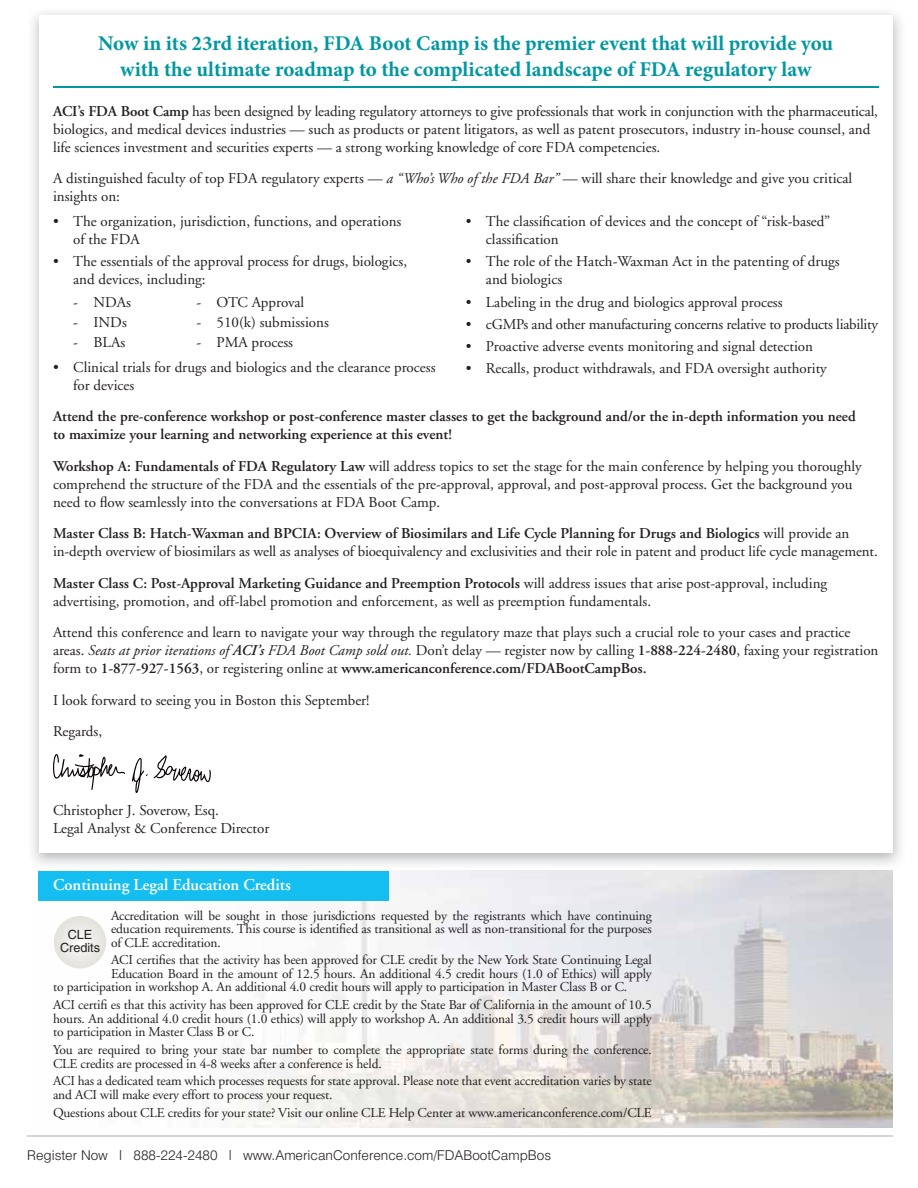
<style>
.page{position:relative;width:918px;height:1188px;background:#fff}
.page>*{position:absolute;margin:0;border:0;box-sizing:border-box;transform-origin:0 0}
.t1{font:700 21px/25.5px "Minion Pro";letter-spacing:.005em;color:#0097a0;text-align:center}
.t2{font:600 16.5px "Adobe Garamond";color:#fff}
.t3{font:15px/18px "Adobe Garamond";color:#231f20}
.t4{font:600 15px/18px "Adobe Garamond";color:#231f20}
.t5{font:13.5px/13.5px "Adobe Garamond";letter-spacing:-.01em;color:#231f20;text-align:justify}
.t6{font:300 13.5px "Helvetica";color:#231f20}
.t7{font:12.6px/12.6px "Helvetica";color:#231f20;text-align:center}
.s1{font-weight:600}
.s2{font-style:italic}
.s3{font-weight:600;font-style:italic}
</style>
<div class="page">
<img style="left:39px;top:871px;width:853px;height:257px">
<svg style="left:154px;top:755px;width:57px;height:27px"></svg>
<svg style="left:132px;top:758px;width:16px;height:35px"></svg>
<svg style="left:53px;top:754px;width:72px;height:36px"></svg>
<svg style="left:54px;top:916px;width:52px;height:52px;background:#ebe9e5"></svg>
<div style="left:38px;top:871px;width:351px;height:29px;background:#15bef0"></div>
<hr style="left:27px;top:1136px;width:865px;height:1px;background:#d1d3d4">
<hr style="left:53px;top:87px;width:825px;height:1px;background:#0097a0">
<h1 class="t1" style="left:98px;top:31px;width:737px">now in its 23rd iteration, fda boot Camp is the premier event that will provide you with the ultimate roadmap to the complicated landscape of fda regulatory law</h1>
<p class="t3" style="left:53px;top:102px;width:827px"><span class="s1">ACI’s FDA Boot Camp</span> has been designed by leading regulatory attorneys to give professionals that work in conjunction with the pharmaceutical, biologics, and medical devices industries — such as products or patent litigators, as well as patent prosecutors, industry in-house counsel, and life sciences investment and securities experts — a strong working knowledge of core FDA competencies.</p>
<p class="t3" style="left:53px;top:170px;width:801px">A distinguished faculty of top FDA regulatory experts — <span class="s2">a “Who’s Who of the FDA Bar”</span> — will share their knowledge and give you critical insights on:</p>
<p class="t3" style="left:73px;top:213px;width:330px;text-indent:-20px">• The organization, jurisdiction, functions, and operations of the FDA</p>
<p class="t3" style="left:73px;top:253px;width:335px;text-indent:-20px">• The essentials of the approval process for drugs, biologics, and devices, including:</p>
<p class="t3" style="left:486px;top:213px;width:346px;text-indent:-20px">• The classification of devices and the concept of “risk-based” classification</p>
<p class="t3" style="left:486px;top:253px;width:355px;text-indent:-20px">• The role of the Hatch-Waxman Act in the patenting of drugs and biologics</p>
<p class="t3" style="left:466px;top:293px;width:318px">• Labeling in the drug and biologics approval process</p>
<p class="t3" style="left:466px;top:315px;width:414px">• cGMPs and other manufacturing concerns relative to products liability</p>
<p class="t3" style="left:466px;top:338px;width:349px">• Proactive adverse events monitoring and signal detection</p>
<p class="t3" style="left:466px;top:360px;width:363px">• Recalls, product withdrawals, and FDA oversight authority</p>
<p class="t4" style="left:53px;top:408px;width:804px">Attend the pre-conference workshop or post-conference master classes to get the background and/or the in-depth information you need to maximize your learning and networking experience at this event!</p>
<p class="t3" style="left:53px;top:458px;width:810px"><span class="s1">Workshop A: Fundamentals of FDA Regulatory Law</span> will address topics to set the stage for the main conference by helping you thoroughly comprehend the structure of the FDA and the essentials of the pre-approval, approval, and post-approval process. Get the background you need to flow seamlessly into the conversations at FDA Boot Camp.</p>
<p class="t3" style="left:53px;top:525px;width:826px"><span class="s1">Master Class B: Hatch-Waxman and BPCIA: Overview of Biosimilars and Life Cycle Planning for Drugs and Biologics</span> will provide an in-depth overview of biosimilars as well as analyses of bioequivalency and exclusivities and their role in patent and product life cycle management.</p>
<p class="t3" style="left:53px;top:575px;width:776px"><span class="s1">Master Class C: Post-Approval Marketing Guidance and Preemption Protocols</span> will address issues that arise post-approval, including advertising, promotion, and off-label promotion and enforcement, as well as preemption fundamentals.</p>
<p class="t3" style="left:53px;top:624px;width:827px">Attend this conference and learn to navigate your way through the regulatory maze that plays such a crucial role to your cases and practice areas. <span class="s2">Seats at prior iterations of</span> <span class="s3">ACI’s</span> <span class="s2">FDA Boot Camp sold out.</span> Don’t delay — register now by calling <span class="s1">1-888-224-2480</span>, faxing your registration form to <span class="s1">1-877-927-1563</span>, or registering online at <span class="s1">www.americanconference.com/FDABootCampBos.</span></p>
<p class="t3" style="left:53px;top:685px;width:318px;line-height:31.5px">I look forward to seeing you in Boston this September!<br>Regards,</p>
<p class="t3" style="left:196px;top:294px;width:109px">- OTC Approval</p>
<p class="t3" style="left:196px;top:314px;width:134px">- 510(k) submissions</p>
<p class="t3" style="left:196px;top:334px;width:98px">- PMA process</p>
<p class="t3" style="left:73px;top:294px;width:59px">- NDAs</p>
<p class="t3" style="left:73px;top:314px;width:55px">- INDs</p>
<p class="t3" style="left:73px;top:334px;width:53px">- BLAs</p>
<p class="t3" style="left:73px;top:359px;width:364px;text-indent:-20px">• Clinical trials for drugs and biologics and the clearance process for devices</p>
<p class="t3" style="left:53px;top:802px;width:218px">Christopher J. Soverow, Esq.<br>Legal Analyst &amp; Conference Director</p>
<p class="t2" style="left:53px;top:875px;width:239px">Continuing Legal Education Credits</p>
<p class="t5" style="left:111px;top:909px;width:542px">Accreditation will be sought in those jurisdictions requested by the registrants which have continuing education requirements. This course is identified as transitional as well as non-transitional for the purposes of CLE accreditation.</p>
<p class="t5" style="left:111px;top:954px;width:542px">ACI certifies that the activity has been approved for CLE credit by the New York State Continuing Legal</p>
<p class="t5" style="left:111px;top:967px;width:542px">Education Board in the amount of 12.5 hours. An additional 4.5 credit hours (1.0 of Ethics) will apply</p>
<p class="t5" style="left:53px;top:981px;width:576px">to participation in workshop A. An additional 4.0 credit hours will apply to participation in Master Class B or C.</p>
<p class="t5" style="left:53px;top:999px;width:600px">ACI certifi es that this activity has been approved for CLE credit by the State Bar of California in the amount of 10.5 hours. An additional 4.0 credit hours (1.0 ethics) will apply to workshop A. An additional 3.5 credit hours will apply to participation in Master Class B or C.</p>
<p class="t5" style="left:53px;top:1043px;width:600px">You are required to bring your state bar number to complete the appropriate state forms during the conference.<br>CLE credits are processed in 4-8 weeks after a conference is held.</p>
<p class="t5" style="left:53px;top:1075px;width:600px">ACI has a dedicated team which processes requests for state approval. Please note that event accreditation varies by state and ACI will make every effort to process your request.</p>
<p class="t5" style="left:53px;top:1106px;width:600px">Questions about CLE credits for your state? Visit our online CLE Help Center at www.americanconference.com/CLE</p>
<p class="t7" style="left:60px;top:928px;width:42px">CLE<br>Credits</p>
<p class="t6" style="left:27px;top:1147px;width:526px">Register Now | 888-224-2480 | www.AmericanConference.com/FDABootCampBos</p>
</div>
